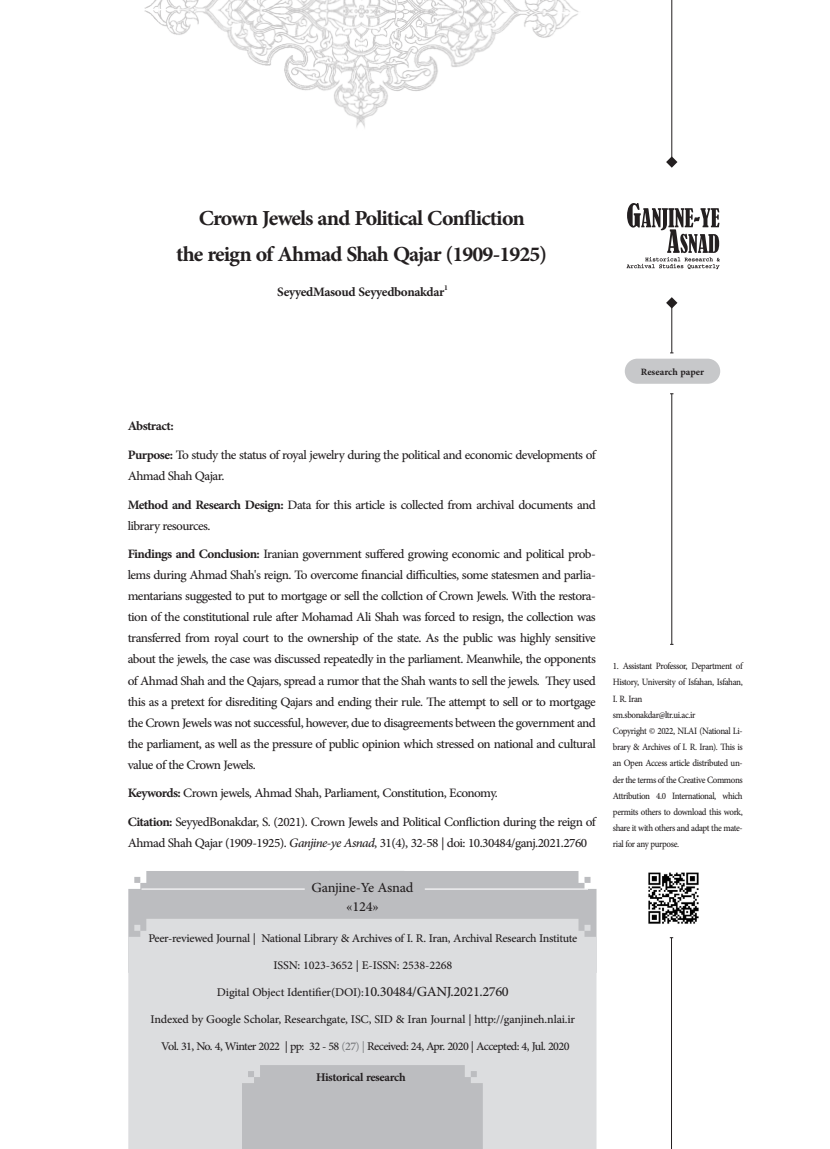
<style>
.page{position:relative;width:830px;height:1149px;background:#fff}
.page>*{position:absolute;margin:0;border:0;box-sizing:border-box;transform-origin:0 0}
.t1{font:700 30px "Adobe Arabic";letter-spacing:-.03em;color:#231f20}
.Normal_11{font:19.5px "Adobe Arabic";letter-spacing:-.02em;color:#231f20}
.Caption_جدول{font:19.5px "Adobe Arabic";color:#231f20}
.t2{font:18px/21px "Adobe Arabic";letter-spacing:-.03em;color:#231f20}
.t3{font:700 18px "Adobe Arabic";letter-spacing:-.02em;color:#231f20}
.Normal_11-2{font:16.5px "Adobe Arabic";letter-spacing:-.02em;color:#231f20}
.Normal_11-3{font:700 16.5px "Adobe Arabic";letter-spacing:-.02em;color:#231f20}
.t4{font:13.5px/16.2px "Adobe Arabic";letter-spacing:-.03em;color:#231f20;text-align:justify;scale:.9 1}
.Normal_11-4{font:700 13.5px "Adobe Arabic";color:#231f20}
.t5{font:700 10.5px "Adobe Arabic";color:#231f20}
.s1{font-weight:700}
.s2{font-style:italic}
.s3{font-size:16.5px}
.s4{color:#808285}
.s5{color:#6c6d70}
</style>
<div class="page">
<div style="left:128px;top:871px;width:468px;height:47px;background:#bcbdc0"></div>
<div style="left:128px;top:918px;width:468px;height:230px;background:#dcdddf"></div>
<hr style="left:424px;top:888px;width:163px;height:1px;background:#fff">
<hr style="left:141px;top:888px;width:163px;height:1px;background:#fff">
<img style="left:144px;top:0;width:435px;height:128px">
<hr style="left:671px;top:0;width:1px;height:157px;background:#231f20">
<hr style="left:670px;top:937px;width:1px;height:211px;background:#231f20">
<hr style="left:671px;top:393px;width:1px;height:251px;background:#231f20">
<hr style="left:671px;top:305px;width:1px;height:48px;background:#231f20">
<svg style="left:666px;top:156px;width:11px;height:12px"></svg>
<svg style="left:666px;top:297px;width:11px;height:11px"></svg>
<svg style="left:626px;top:203px;width:93px;height:66px"></svg>
<div style="left:242px;top:1064px;width:240px;height:84px;background:#bcbdc0"></div>
<div style="left:624px;top:358px;width:95px;height:25px;background:#c7c8ca;border-radius:13px"></div>
<img style="left:648px;top:872px;width:51px;height:52px">
<p class="t1" style="left:198px;top:197px;width:327px">Crown Jewels and Political Confliction</p>
<p class="t1" style="left:176px;top:233px;width:372px">the reign of Ahmad Shah Qajar )1909-1925(</p>
<p class="t5" style="left:444px;top:280px;width:5px">1</p>
<p class="t3" style="left:277px;top:279px;width:169px">SeyyedMasoud Seyyedbonakdar</p>
<p class="Normal_11-4" style="left:640px;top:362px;width:65px">Research paper</p>
<p class="t3" style="left:128px;top:413px;width:47px">Abstract:</p>
<p class="t2" style="left:128px;top:442px;width:469px"><span class="s1">Purpose</span> To<span class="s1">:</span> study the status of royal jewelry during the political and economic developments of<br>Ahmad Shah Qajar.</p>
<p class="t2" style="left:128px;top:492px;width:469px"><span class="s1">Method and Research Design:</span> Data for this article is collected from archival documents and library resources.</p>
<p class="t2" style="left:128px;top:541px;width:469px"><span class="s1">Findings and Conclusion:</span> Iranian government suffered growing economic and political prob-</p>
<p class="t2" style="left:128px;top:562px;width:469px">lems during Ahmad Shahs' reign To. overcome financial difficulties, some statesmen and parlia-</p>
<p class="t2" style="left:128px;top:583px;width:469px">mentarians suggested to put to mortgage or sell the collction of Crown Jewels. With the restora-</p>
<p class="t2" style="left:128px;top:604px;width:469px">tion of the constitutional rule after Mohamad Ali Shah was forced to resign, the collection was</p>
<p class="t2" style="left:128px;top:625px;width:469px;text-align:justify">transferred from royal court to the ownership of the state. As the public was highly sensitive about the jewels, the case was discussed repeatedly in the parliament. Meanwhile, the opponents of Ahmad Shah and the Qajars, spread a rumor that the Shah wants to sell the jewels. They used this aas pretext for disrediting Qajars and ending their rule. The attempt to sell toor mortgage theCrownJewelswasnotsuccessful,however,duetodisagreementsbetweenthegovernmentand the parliament as, well as the pressure of public opinion which stressed on national and cultural value of the Crown Jewels.</p>
<p class="t2" style="left:128px;top:780px;width:371px"><span class="s1">Keywords:</span> Crown jewels, Ahmad Shah, Parliament, Constitution, Economy.</p>
<p class="t2" style="left:128px;top:809px;width:469px"><span class="s1">Citation:</span> SeyyedBonakdar (.S, 2021 .) Crown Jewels and Political Confliction during the reign of<br>Ahmad Shah Qajar (1909-1925 .) <span class="s2">Ganjine y e- Asnad</span> 31, , )4( 32-58 | doi: 10.30484/ganj.2021.2760</p>
<p class="Normal_11" style="left:311px;top:873px;width:104px">Ganjine-Ye Asnad</p>
<p class="Caption_جدول" style="left:346px;top:892px;width:34px">«124»</p>
<p class="Normal_11-2" style="left:148px;top:925px;width:430px">Peer-reviewed Journal | National Library &amp; Archives .R.Io f Iran, Archival Research Institute</p>
<p class="Normal_11-2" style="left:273px;top:952px;width:180px">ISSN: 1023-3652 -E| ISSN: 2538-2268</p>
<p class="Normal_11" style="left:361px;top:977px;width:149px"><span class="s3">:</span>10.30484/GANJ.2021.2760</p>
<p class="Normal_11-2" style="left:217px;top:979px;width:146px">Digital Object Identifier(DOI)</p>
<p class="Normal_11-2" style="left:150px;top:1006px;width:426px">Indexed by Google Scholar, Researchgate, ISC, SID &amp; Iran Journal | http://ganjineh.nlaii r.</p>
<p class="Normal_11-2" style="left:161px;top:1033px;width:409px">Vol. 31, No 4,. Winter 2022 | pp: 32 -58 <span class="s4">(</span><span class="s5">27</span><span class="s4">) |</span> Received: 24, Apr. 2020 | Accepted 4,: Jul. 2020</p>
<p class="Normal_11-3" style="left:316px;top:1065px;width:91px">Historical research</p>
<p class="t4" style="left:612px;top:656px;width:146px">1. Assistant Professor, Department of History, University of Isfahan, Isfahan,<br>.R.I Iran</p>
<p class="t4" style="left:612px;top:704px;width:93px">sm.sbonakdar@ i r.a c.u i.l t r</p>
<p class="t4" style="left:612px;top:737px;width:146px">brary &amp; Archives .R.Io f Iran .) This is</p>
<p class="t4" style="left:612px;top:721px;width:146px">Copyright © 2022, NLAI (National -L i</p>
<p class="t4" style="left:612px;top:769px;width:146px">derthetermsoftheCreativeCommons</p>
<p class="t4" style="left:612px;top:753px;width:146px">an Open Access article distributed un-</p>
<p class="t4" style="left:612px;top:785px;width:146px">Attribution 4.0 International, which permits others to download this work,</p>
<p class="t4" style="left:612px;top:834px;width:75px">rial for any purpose.</p>
<p class="t4" style="left:612px;top:818px;width:146px">share it with others and adapt the mate-</p>
</div>
